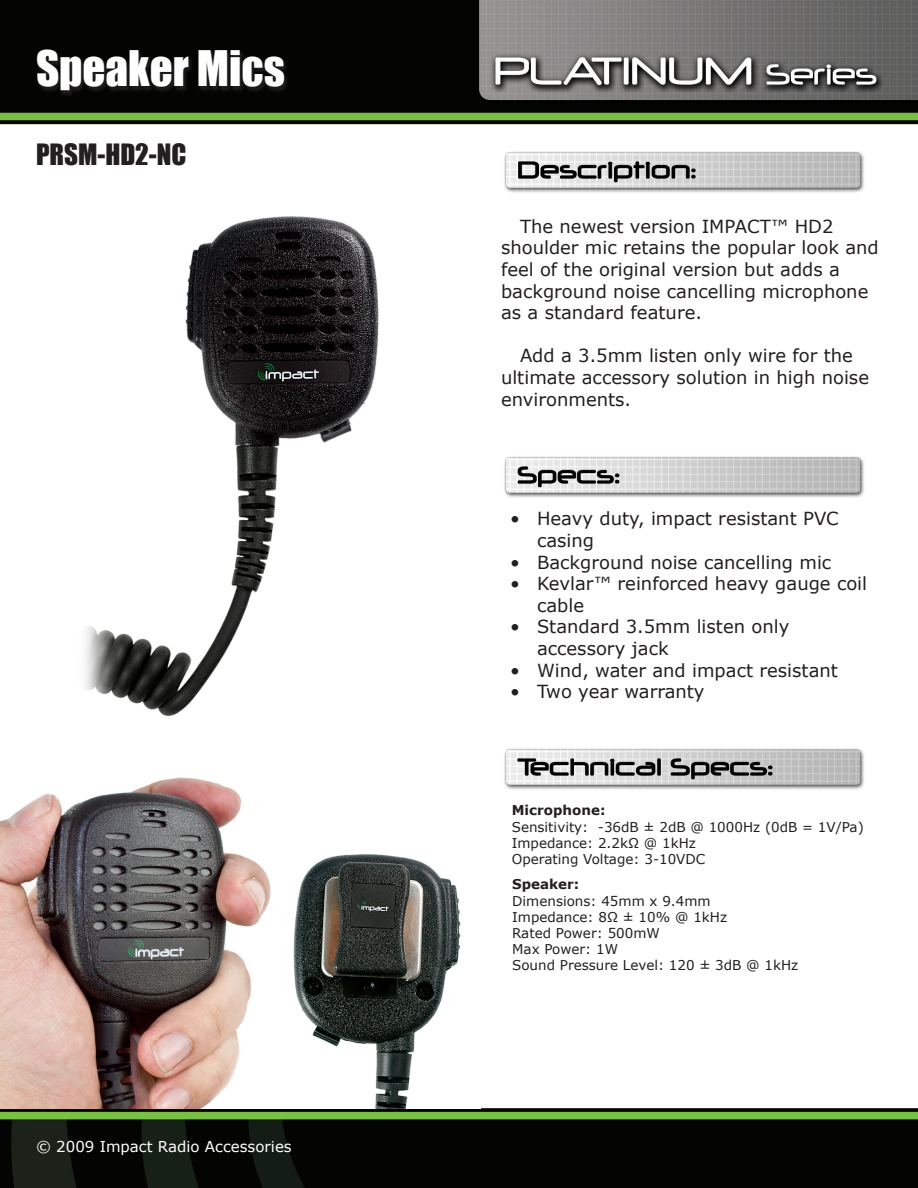
<style>
.page{position:relative;width:918px;height:1188px;background:#fff}
.page>*{position:absolute;margin:0;border:0;box-sizing:border-box;transform-origin:0 0}
.Headers_72-55-44{font:45px "Impact";color:#fff}
.t1{font:27px "Impact";color:#231f20}
.t2{font:18px/21.6px "Verdana";color:#231f20}
.t3{font:15px "Verdana";color:#fff}
.t4{font:13.5px "Verdana";color:#231f20}
.t5{font:700 13.5px "Verdana";color:#231f20}
</style>
<div class="page">
<img style="left:0;top:0;width:918px;height:1188px">
<img style="left:500px;top:144px;width:369px;height:55px">
<img style="left:500px;top:449px;width:369px;height:54px">
<img style="left:0;top:738px;width:280px;height:370px">
<img style="left:280px;top:834px;width:201px;height:274px">
<img style="left:500px;top:740px;width:369px;height:55px">
<img style="left:0;top:176px;width:394px;height:562px">
<div style="left:35px;top:50px;width:253px;height:46px;background:#231f20;opacity:.85"></div>
<p class="Headers_72-55-44" style="left:36px;top:33px;width:250px">Speaker Mics</p>
<p class="t1" style="left:36px;top:134px;width:152px">PRSM-HD2-NC</p>
<p class="t3" style="left:36px;top:1137px;width:257px">© 2009 Impact Radio Accessories</p>
<p class="t2" style="left:501px;top:216px;width:379px;text-indent:19px">The newest version IMPACT™ HD2 shoulder mic retains the popular look and feel of the original version but adds a background noise cancelling microphone as a standard feature.</p>
<p class="t2" style="left:501px;top:345px;width:370px;text-indent:19px">Add a 3.5mm listen only wire for the ultimate accessory solution in high noise environments.</p>
<p class="t2" style="left:537px;top:508px;width:303px;text-indent:-27px">• Heavy duty, impact resistant PVC casing</p>
<p class="t2" style="left:510px;top:552px;width:323px">• Background noise cancelling mic</p>
<p class="t2" style="left:537px;top:573px;width:332px;text-indent:-27px">• Kevlar™ reinforced heavy gauge coil cable</p>
<p class="t2" style="left:537px;top:616px;width:254px;text-indent:-27px">• Standard 3.5mm listen only accessory jack</p>
<p class="t2" style="left:510px;top:660px;width:329px">• Wind, water and impact resistant</p>
<p class="t2" style="left:510px;top:681px;width:196px">• Two year warranty</p>
<p class="t5" style="left:512px;top:802px;width:95px">Microphone:</p>
<p class="t4" style="left:512px;top:818px;width:354px">Sensitivity: -36dB ± 2dB @ 1000Hz (0dB = 1V/Pa)</p>
<p class="t4" style="left:512px;top:834px;width:186px">Impedance: 2.2kΩ @ 1kHz</p>
<p class="t4" style="left:512px;top:850px;width:195px">Operating Voltage: 3-10VDC</p>
<p class="t5" style="left:512px;top:876px;width:69px">Speaker:</p>
<p class="t4" style="left:512px;top:892px;width:200px">Dimensions: 45mm x 9.4mm</p>
<p class="t4" style="left:512px;top:908px;width:216px">Impedance: 8Ω ± 10% @ 1kHz</p>
<p class="t4" style="left:512px;top:924px;width:149px">Rated Power: 500mW</p>
<p class="t4" style="left:512px;top:941px;width:107px">Max Power: 1W</p>
<p class="t4" style="left:512px;top:957px;width:288px">Sound Pressure Level: 120 ± 3dB @ 1kHz</p>
</div>
